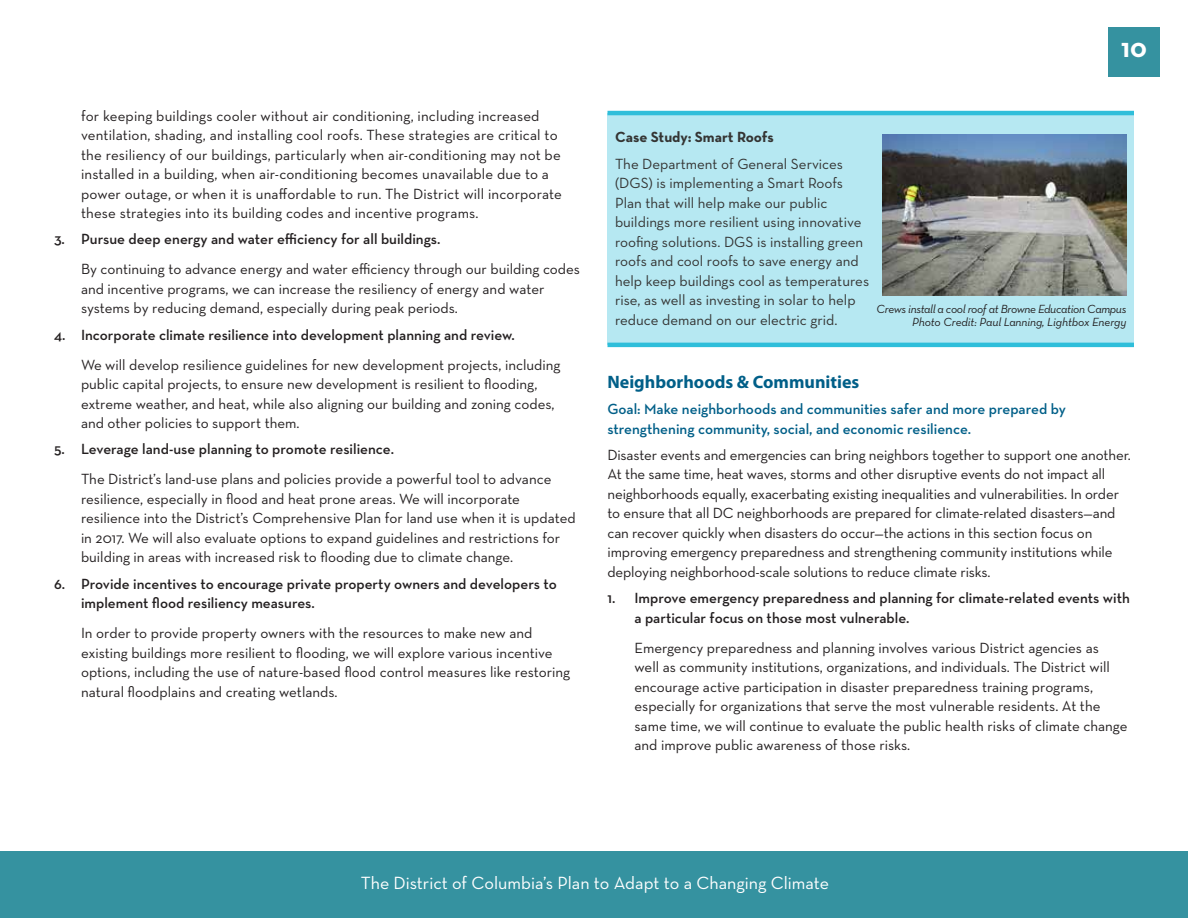
<style>
.page{position:relative;width:1188px;height:918px;background:#fff}
.page>*{position:absolute;margin:0;border:0;box-sizing:border-box;transform-origin:0 0}
.t1{font:700 27px "Neutraface Text";color:#fff}
.t2{font:18px "Neutraface Text";color:#fff}
.t3{font:700 18px "Myriad Pro";color:#005f88}
.t4{font:15px/19.5px "Neutraface Text";color:#231f20}
.t5{font:600 15px/19.5px "Neutraface Text";color:#231f20}
.t6{font:15px/19.5px "Neutraface Text";color:#343433}
.t7{font:600 15px/19.5px "Neutraface Text";color:#005f88}
.t8{font:700 15px "Neutraface Text";color:#343433}
.t9{font:italic 12px/13.5px "Neutraface Text";letter-spacing:-.025em;color:#231f20;text-align:right}
</style>
<div class="page">
<div style="left:1108px;top:27px;width:52px;height:50px;background:#3592a0"></div>
<div style="left:0;top:851px;width:1188px;height:67px;background:#3592a0"></div>
<div style="left:608px;top:114px;width:526px;height:231px;background:#b6e8f2"></div>
<hr style="left:608px;top:111px;width:526px;height:4px;background:#2fbeda">
<hr style="left:608px;top:343px;width:526px;height:4px;background:#2fbeda">
<img style="left:883px;top:135px;width:244px;height:160px">
<p class="t4" style="left:81px;top:105px;width:483px">for keeping buildings cooler without air conditioning, including increased ventilation, shading, and installing cool roofs. These strategies are critical to the resiliency of our buildings, particularly when air-conditioning may not be installed in a building, when air-conditioning becomes unavailable due to a power outage, or when it is unaffordable to run. The District will incorporate these strategies into its building codes and incentive programs.</p>
<p class="t5" style="left:54px;top:229px;width:388px">3. Pursue deep energy and water efficiency for all buildings.</p>
<p class="t4" style="left:81px;top:259px;width:501px">By continuing to advance energy and water efficiency through our building codes and incentive programs, we can increase the resiliency of energy and water systems by reducing demand, especially during peak periods.</p>
<p class="t5" style="left:54px;top:325px;width:462px">4. Incorporate climate resilience into development planning and review.</p>
<p class="t4" style="left:81px;top:354px;width:481px">We will develop resilience guidelines for new development projects, including public capital projects, to ensure new development is resilient to flooding, extreme weather, and heat, while also aligning our building and zoning codes, and other policies to support them.</p>
<p class="t5" style="left:54px;top:439px;width:342px">5. Leverage land-use planning to promote resilience.</p>
<p class="t4" style="left:81px;top:469px;width:496px">The District’s land-use plans and policies provide a powerful tool to advance resilience, especially in flood and heat prone areas. We will incorporate resilience into the District’s Comprehensive Plan for land use when it is updated in 2017. We will also evaluate options to expand guidelines and restrictions for building in areas with increased risk to flooding due to climate change.</p>
<p class="t5" style="left:81px;top:574px;width:477px;text-indent:-27px">6. Provide incentives to encourage private property owners and developers to implement flood resiliency measures.</p>
<p class="t4" style="left:81px;top:623px;width:491px">In order to provide property owners with the resources to make new and existing buildings more resilient to flooding, we will explore various incentive options, including the use of nature-based flood control measures like restoring natural floodplains and creating wetlands.</p>
<h1 class="t1" style="left:1121px;top:30px;width:27px">10</h1>
<p class="t8" style="left:615px;top:128px;width:160px">Case Study: Smart Roofs</p>
<p class="t6" style="left:615px;top:153px;width:256px">The Department of General Services (DGS) is implementing a Smart Roofs Plan that will help make our public buildings more resilient using innovative roofing solutions. DGS is installing green roofs and cool roofs to save energy and help keep buildings cool as temperatures rise, as well as investing in solar to help reduce demand on our electric grid.</p>
<p class="t9" style="left:877px;top:302px;width:251px">Crews install a cool roof at Browne Education Campus<br>Photo Credit: Paul Lanning, Lightbox Energy</p>
<p class="t3" style="left:608px;top:370px;width:253px">Neighborhoods &amp; Communities</p>
<p class="t7" style="left:608px;top:399px;width:460px">Goal: Make neighborhoods and communities safer and more prepared by strengthening community, social, and economic resilience.</p>
<p class="t4" style="left:608px;top:445px;width:525px">Disaster events and emergencies can bring neighbors together to support one another.<br>At the same time, heat waves, storms and other disruptive events do not impact all neighborhoods equally, exacerbating existing inequalities and vulnerabilities. In order to ensure that all DC neighborhoods are prepared for climate-related disasters—and can recover quickly when disasters do occur—the actions in this section focus on improving emergency preparedness and strengthening community institutions while deploying neighborhood-scale solutions to reduce climate risks.</p>
<p class="t5" style="left:634px;top:588px;width:497px;text-indent:-27px">1. Improve emergency preparedness and planning for climate-related events with a particular focus on those most vulnerable.</p>
<p class="t4" style="left:634px;top:638px;width:494px">Emergency preparedness and planning involves various District agencies as<br>well as community institutions, organizations, and individuals. The District will encourage active participation in disaster preparedness training programs, especially for organizations that serve the most vulnerable residents. At the same time, we will continue to evaluate the public health risks of climate change and improve public awareness of those risks.</p>
<p class="t2" style="left:361px;top:872px;width:470px">The District of Columbia’s Plan to Adapt to a Changing Climate</p>
</div>
